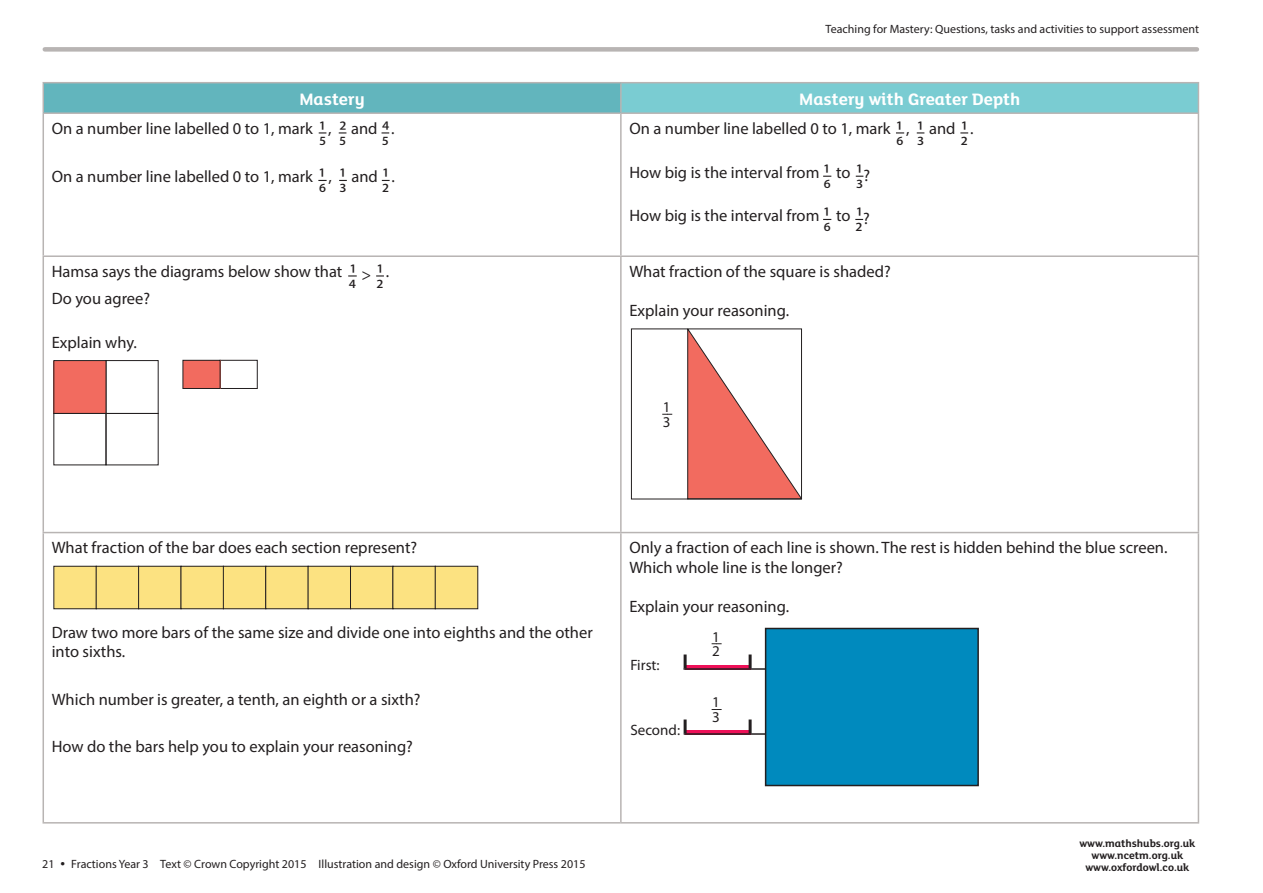
<style>
.page{position:relative;width:1263px;height:893px;background:#fff}
.page>*{position:absolute;margin:0;border:0;box-sizing:border-box;transform-origin:0 0}
.t1{font:21px "Myriad Pro";color:#231f20}
.t2{font:700 18px "FS Lola Primary";color:#fff}
.t3{font:16.5px/19.5px "Myriad Pro";color:#231f20}
.t4{font:15px/14.5px "Myriad Pro";color:#231f20}
.t5{font:12px "Myriad Pro";color:#231f20}
.t6{font:700 11.25px/12px "FS Lola Primary";color:#231f20;text-align:center}
.s1{font-size:21px}
.s2{font-size:16.5px}
</style>
<div class="page">
<div style="left:45px;top:47px;width:1152px;height:5px;background:#b8b4b3"></div>
<div style="left:43px;top:83px;width:578px;height:30px;background:#62b5bd"></div>
<div style="left:621px;top:83px;width:577px;height:30px;background:#7accd2"></div>
<hr style="left:43px;top:82px;width:578px;height:1px;background:#b8b4b3">
<hr style="left:621px;top:82px;width:578px;height:1px;background:#b8b4b3">
<hr style="left:620px;top:83px;width:2px;height:29px;background:#b8b4b3">
<hr style="left:43px;top:112px;width:578px;height:2px;background:#b8b4b3">
<hr style="left:621px;top:112px;width:578px;height:2px;background:#b8b4b3">
<hr style="left:620px;top:114px;width:2px;height:141px;background:#b8b4b3">
<hr style="left:43px;top:255px;width:578px;height:2px;background:#b8b4b3">
<hr style="left:621px;top:255px;width:578px;height:2px;background:#b8b4b3">
<hr style="left:620px;top:257px;width:2px;height:275px;background:#b8b4b3">
<hr style="left:43px;top:532px;width:578px;height:1px;background:#b8b4b3">
<hr style="left:621px;top:532px;width:578px;height:1px;background:#b8b4b3">
<hr style="left:620px;top:533px;width:2px;height:289px;background:#b8b4b3">
<svg style="left:43px;top:83px;width:1px;height:29px"></svg>
<svg style="left:1198px;top:83px;width:1px;height:29px"></svg>
<hr style="left:43px;top:114px;width:1px;height:141px;background:#b8b4b3">
<hr style="left:1198px;top:114px;width:1px;height:141px;background:#b8b4b3">
<hr style="left:43px;top:257px;width:1px;height:275px;background:#b8b4b3">
<hr style="left:1198px;top:257px;width:1px;height:275px;background:#b8b4b3">
<hr style="left:43px;top:533px;width:1px;height:289px;background:#b8b4b3">
<hr style="left:1198px;top:533px;width:1px;height:289px;background:#b8b4b3">
<hr style="left:43px;top:822px;width:578px;height:2px;background:#b8b4b3">
<hr style="left:621px;top:822px;width:578px;height:2px;background:#b8b4b3">
<svg style="left:319px;top:132px;width:7px;height:2px"></svg>
<svg style="left:339px;top:132px;width:7px;height:2px"></svg>
<svg style="left:381px;top:132px;width:8px;height:2px"></svg>
<svg style="left:896px;top:132px;width:8px;height:2px"></svg>
<svg style="left:917px;top:132px;width:7px;height:2px"></svg>
<svg style="left:960px;top:132px;width:8px;height:2px"></svg>
<svg style="left:348px;top:275px;width:9px;height:2px"></svg>
<svg style="left:376px;top:275px;width:8px;height:2px"></svg>
<div style="left:106px;top:360px;width:53px;height:54px;border:1px solid #231f20"></div>
<div style="left:54px;top:361px;width:52px;height:52px;background:#f26b5f"></div>
<div style="left:220px;top:360px;width:38px;height:29px;border:1px solid #231f20"></div>
<div style="left:183px;top:360px;width:37px;height:28px;background:#f26b5f"></div>
<div style="left:183px;top:360px;width:37px;height:29px;border:1px solid #231f20"></div>
<div style="left:53px;top:413px;width:53px;height:52px;border:1px solid #231f20"></div>
<svg style="left:685px;top:328px;width:117px;height:172px"></svg>
<div style="left:631px;top:329px;width:171px;height:170px;border:1px solid #231f20"></div>
<div style="left:54px;top:566px;width:42px;height:43px;background:#fce281"></div>
<div style="left:53px;top:566px;width:44px;height:43px;border:1px solid #231f20"></div>
<div style="left:96px;top:566px;width:43px;height:43px;background:#fce281"></div>
<div style="left:96px;top:566px;width:43px;height:43px;border:1px solid #231f20"></div>
<div style="left:139px;top:566px;width:42px;height:43px;background:#fce281"></div>
<div style="left:138px;top:566px;width:43px;height:43px;border:1px solid #231f20"></div>
<div style="left:181px;top:566px;width:42px;height:43px;background:#fce281"></div>
<div style="left:181px;top:566px;width:43px;height:43px;border:1px solid #231f20"></div>
<div style="left:223px;top:566px;width:43px;height:43px;background:#fce281"></div>
<div style="left:223px;top:566px;width:43px;height:43px;border:1px solid #231f20"></div>
<div style="left:266px;top:566px;width:42px;height:43px;background:#fce281"></div>
<div style="left:265px;top:566px;width:44px;height:43px;border:1px solid #231f20"></div>
<div style="left:308px;top:566px;width:43px;height:43px;background:#fce281"></div>
<div style="left:308px;top:566px;width:43px;height:43px;border:1px solid #231f20"></div>
<div style="left:350px;top:566px;width:43px;height:43px;background:#fce281"></div>
<div style="left:350px;top:566px;width:43px;height:43px;border:1px solid #231f20"></div>
<div style="left:393px;top:566px;width:42px;height:43px;background:#fce281"></div>
<div style="left:392px;top:566px;width:44px;height:43px;border:1px solid #231f20"></div>
<div style="left:435px;top:566px;width:43px;height:43px;background:#fce281"></div>
<div style="left:435px;top:566px;width:43px;height:43px;border:1px solid #231f20"></div>
<hr style="left:685px;top:665px;width:65px;height:4px;background:#ee1058">
<hr style="left:685px;top:730px;width:65px;height:4px;background:#ee1058">
<hr style="left:683px;top:668px;width:82px;height:2px;background:#231f20">
<hr style="left:749px;top:654px;width:3px;height:14px;background:#231f20">
<hr style="left:684px;top:654px;width:3px;height:14px;background:#231f20">
<hr style="left:684px;top:733px;width:81px;height:2px;background:#231f20">
<hr style="left:749px;top:719px;width:3px;height:14px;background:#231f20">
<hr style="left:684px;top:719px;width:3px;height:14px;background:#231f20">
<div style="left:766px;top:628px;width:212px;height:157px;background:#008abe"></div>
<div style="left:765px;top:628px;width:214px;height:158px;border:2px solid #231f20"></div>
<p class="t5" style="left:826px;top:21px;width:375px">Teaching for Mastery: Questions, tasks and activities to support assessment</p>
<p class="t2" style="left:299px;top:86px;width:67px">Mastery</p>
<p class="t2" style="left:799px;top:86px;width:222px">Mastery with Greater Depth</p>
<p class="t3" style="left:52px;top:119px;width:275px">On a number line labelled 0 to 1, mark <span class="s1">15</span></p>
<p class="t1" style="left:328px;top:122px;width:20px"><sup>,</sup> 25</p>
<p class="t3" style="left:351px;top:119px;width:45px">and <span class="s1">45</span>.</p>
<p class="t3" style="left:52px;top:166px;width:276px">On a number line labelled 0 to 1, mark <span class="s1">16</span></p>
<p class="t1" style="left:328px;top:169px;width:19px"><sup>,</sup> 13</p>
<p class="t3" style="left:351px;top:166px;width:45px">and <span class="s1">12</span>.</p>
<p class="t3" style="left:629px;top:119px;width:276px">On a number line labelled 0 to 1, mark <span class="s1">16</span></p>
<p class="t1" style="left:906px;top:122px;width:19px"><sup>,</sup> 13</p>
<p class="t3" style="left:929px;top:119px;width:46px">and <span class="s1">12</span>.</p>
<p class="t3" style="left:629px;top:162px;width:242px">How big is the interval from <span class="s1">16</span> to <span class="s1">13</span>?</p>
<p class="t3" style="left:629px;top:205px;width:242px">How big is the interval from <span class="s1">16</span> to <span class="s1">12</span>?</p>
<p class="t3" style="left:52px;top:258px;width:339px;line-height:26.7px">Hamsa says the diagrams below show that <span class="s1">14</span> &gt; <span class="s1">12</span>.<br>Do you agree?</p>
<p class="t3" style="left:52px;top:332px;width:87px">Explain why.</p>
<p class="t3" style="left:629px;top:262px;width:263px">What fraction of the square is shaded?</p>
<p class="t3" style="left:629px;top:301px;width:161px">Explain your reasoning.</p>
<p class="t4" style="left:663px;top:399px;width:9px">1<br>3</p>
<p class="t3" style="left:52px;top:538px;width:367px">What fraction of the bar does each section represent?</p>
<p class="t3" style="left:52px;top:622px;width:542px">Draw two more bars of the same size and divide one into eighths and the other into sixths.</p>
<p class="t3" style="left:52px;top:689px;width:370px">Which number is greater, a tenth, an eighth or a sixth?</p>
<p class="t3" style="left:52px;top:737px;width:363px">How do the bars help you to explain your reasoning?</p>
<p class="t5" style="left:42px;top:857px;width:545px">21 <span class="s2">•</span> Fractions Year 3 Text © Crown Copyright 2015 Illustration and design © Oxford University Press 2015</p>
<p class="t3" style="left:629px;top:538px;width:540px">Only a fraction of each line is shown. The rest is hidden behind the blue screen.<br>Which whole line is the longer?</p>
<p class="t3" style="left:629px;top:596px;width:161px">Explain your reasoning.</p>
<p class="t4" style="left:630px;top:657px;width:31px">First:</p>
<p class="t4" style="left:630px;top:723px;width:51px">Second:</p>
<p class="t4" style="left:712px;top:629px;width:9px">1<br>2</p>
<p class="t4" style="left:712px;top:695px;width:9px">1<br>3</p>
<p class="t6" style="left:1079px;top:836px;width:118px">www.mathshubs.org.uk www.ncetm.org.uk www.oxfordowl.co.uk</p>
</div>
